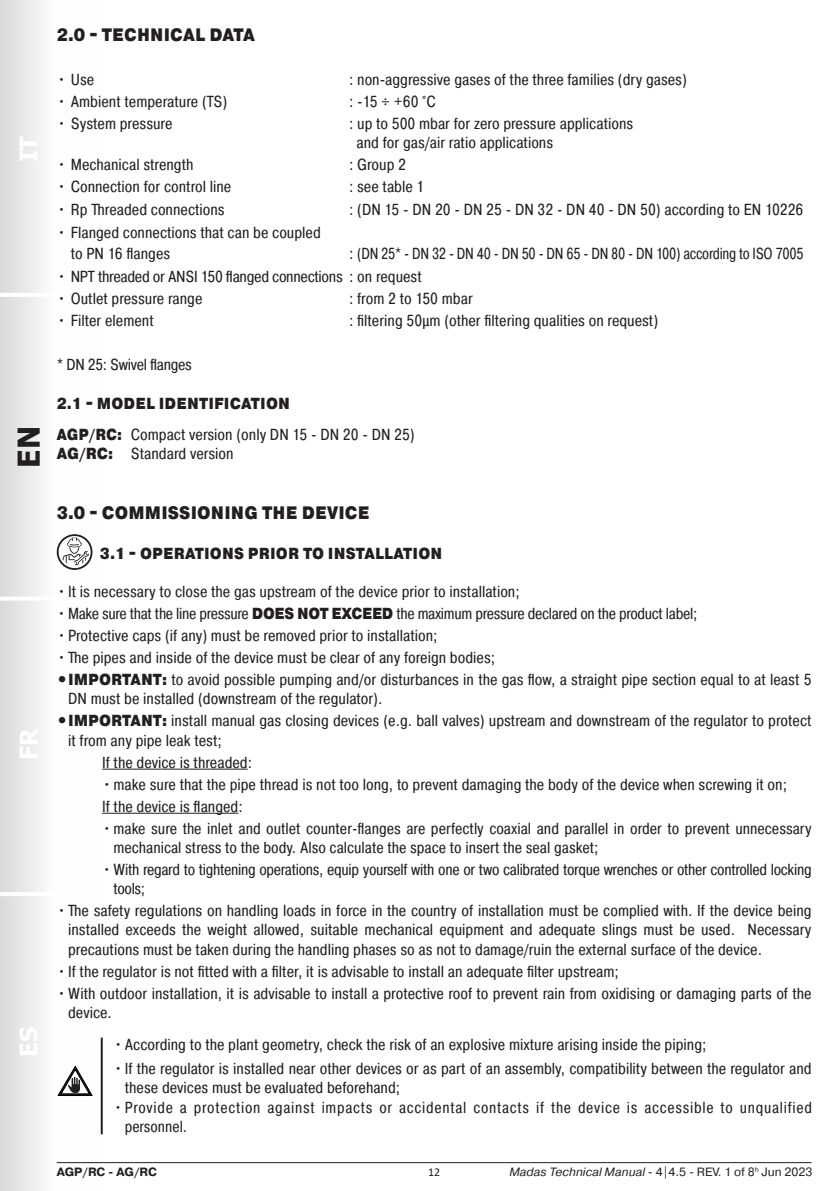
<style>
.page{position:relative;width:840px;height:1191px;background:#fff}
.page>*{position:absolute;margin:0;border:0;box-sizing:border-box;transform-origin:0 0}
.t1{font:700 30px "Tahoma";color:#231f20}
.t2{font:700 24px "Tahoma";color:#fff}
.t3{font:900 18px "Pragmatica Cond";letter-spacing:.01em;color:#231f20}
.t4{font:16px/19.2px "Pragmatica Cond";color:#231f20}
.t5{font:16px/19.2px "Pragmatica Cond";letter-spacing:-.02em;color:#231f20}
.t6{font:16px/19.2px "Pragmatica Cond";letter-spacing:.05em;color:#231f20}
.t7{font:900 16px "Pragmatica Cond";letter-spacing:.01em;color:#231f20}
.t8{font:12px "Pragmatica";color:#231f20}
.t9{font:700 12px "Pragmatica";color:#231f20}
.t10{font:12px "Calibri";color:#231f20}
.s1{font-weight:900}
.s2{font-style:italic}
</style>
<div class="page">
<div style="left:0;top:0;width:99px;height:1191px;background:linear-gradient(to right,#dfe0e1,#fff)"></div>
<hr style="left:0;top:892px;width:96px;height:4px;background:#fff">
<hr style="left:0;top:596px;width:99px;height:4px;background:#fff">
<hr style="left:0;top:293px;width:99px;height:4px;background:#fff">
<hr style="left:57px;top:1162px;width:754px;height:1px;background:#231f20">
<hr style="left:102px;top:768px;width:145px;height:1px;background:#231f20">
<hr style="left:102px;top:813px;width:136px;height:1px;background:#231f20">
<svg style="left:57px;top:534px;width:35px;height:36px"></svg>
<svg style="left:59px;top:536px;width:32px;height:32px"></svg>
<svg style="left:63px;top:537px;width:26px;height:28px"></svg>
<hr style="left:101px;top:1037px;width:2px;height:97px;background:#231f20">
<svg style="left:58px;top:1066px;width:34px;height:29px"></svg>
<h2 class="t2" style="left:12px;top:162px;width:28px;rotate:-90deg">IT</h2>
<h1 class="t1" style="left:8px;top:467px;width:43px;rotate:-90deg">EN</h1>
<h2 class="t2" style="left:12px;top:760px;width:33px;rotate:-90deg">FR</h2>
<h2 class="t2" style="left:12px;top:1056px;width:31px;rotate:-90deg">ES</h2>
<p class="t3" style="left:57px;top:23px;width:199px">2.0 - TECHNICAL DATA</p>
<p class="t4" style="left:57px;top:70px;width:39px">• Use</p>
<p class="t4" style="left:349px;top:70px;width:339px">: non-aggressive gases of the three families (dry gases)</p>
<p class="t4" style="left:57px;top:92px;width:172px">• Ambient temperature (TS)</p>
<p class="t4" style="left:349px;top:92px;width:88px">: -15 ÷ +60 °C</p>
<p class="t4" style="left:57px;top:114px;width:117px">• System pressure</p>
<p class="t4" style="left:356px;top:114px;width:278px;text-indent:-7px">: up to 500 mbar for zero pressure applications and for gas/air ratio applications</p>
<p class="t4" style="left:57px;top:155px;width:138px">• Mechanical strength</p>
<p class="t4" style="left:349px;top:155px;width:58px">: Group 2</p>
<p class="t4" style="left:57px;top:177px;width:176px">• Connection for control line</p>
<p class="t4" style="left:349px;top:177px;width:77px">: see table 1</p>
<p class="t4" style="left:57px;top:200px;width:169px">• Rp Threaded connections</p>
<p class="t4" style="left:349px;top:200px;width:455px">: (DN 15 - DN 20 - DN 25 - DN 32 - DN 40 - DN 50) according to EN 10226</p>
<p class="t4" style="left:71px;top:222px;width:251px;line-height:21px;text-indent:-14px">• Flanged connections that can be coupled to PN 16 flanges</p>
<p class="t5" style="left:349px;top:244px;width:456px">: (DN 25* - DN 32 - DN 40 - DN 50 - DN 65 - DN 80 - DN 100) according to ISO 7005</p>
<p class="t5" style="left:57px;top:267px;width:366px">• NPT threaded or ANSI 150 flanged connections : on request</p>
<p class="t4" style="left:57px;top:289px;width:147px">• Outlet pressure range</p>
<p class="t4" style="left:349px;top:289px;width:125px">: from 2 to 150 mbar</p>
<p class="t4" style="left:57px;top:311px;width:99px">• Filter element</p>
<p class="t4" style="left:349px;top:311px;width:310px">: filtering 50µm (other filtering qualities on request)</p>
<p class="t5" style="left:57px;top:355px;width:136px">* DN 25: Swivel flanges</p>
<p class="t7" style="left:57px;top:393px;width:235px">2.1 - MODEL IDENTIFICATION</p>
<p class="t4" style="left:57px;top:424px;width:359px"><span class="s1">AGP/RC:</span> Compact version (only DN 15 - DN 20 - DN 25)</p>
<p class="t4" style="left:57px;top:444px;width:178px"><span class="s1">AG/RC:</span> Standard version</p>
<p class="t3" style="left:57px;top:501px;width:314px">3.0 - COMMISSIONING THE DEVICE</p>
<p class="t7" style="left:100px;top:543px;width:344px">3.1 - OPERATIONS PRIOR TO INSTALLATION</p>
<p class="t4" style="left:57px;top:581px;width:464px">•It is necessary to close the gas upstream of the device prior to installation;</p>
<p class="t5" style="left:57px;top:604px;width:641px">•Make sure that the line pressure <span class="s1">DOES NOT EXCEED</span> the maximum pressure declared on the product label;</p>
<p class="t4" style="left:57px;top:626px;width:382px">•Protective caps (if any) must be removed prior to installation;</p>
<p class="t4" style="left:57px;top:648px;width:439px">•The pipes and inside of the device must be clear of any foreign bodies;</p>
<p class="t4" style="left:68px;top:670px;width:744px;text-indent:-11px"><span class="s1">•IMPORTANT:</span> to avoid possible pumping and/or disturbances in the gas flow, a straight pipe section equal to at least 5<br>DN must be installed (downstream of the regulator).</p>
<p class="t4" style="left:68px;top:711px;width:744px;text-indent:-11px"><span class="s1">•IMPORTANT:</span> install manual gas closing devices (e.g. ball valves) upstream and downstream of the regulator to protect it from any pipe leak test;</p>
<p class="t4" style="left:102px;top:752px;width:151px">If the device is threaded:</p>
<p class="t4" style="left:102px;top:774px;width:686px">•make sure that the pipe thread is not too long, to prevent damaging the body of the device when screwing it on;</p>
<p class="t4" style="left:102px;top:796px;width:142px">If the device is flanged:</p>
<p class="t4" style="left:113px;top:818px;width:699px;text-indent:-11px">•make sure the inlet and outlet counter-flanges are perfectly coaxial and parallel in order to prevent unnecessary mechanical stress to the body. Also calculate the space to insert the seal gasket;</p>
<p class="t5" style="left:113px;top:859px;width:699px;text-indent:-11px">•With regard to tightening operations, equip yourself with one or two calibrated torque wrenches or other controlled locking tools;</p>
<p class="t4" style="left:68px;top:901px;width:744px;text-align:justify;text-indent:-11px">•The safety regulations on handling loads in force in the country of installation must be complied with. If the device being installed exceeds the weight allowed, suitable mechanical equipment and adequate slings must be used. Necessary precautions must be taken during the handling phases so as not to damage/ruin the external surface of the device.</p>
<p class="t4" style="left:57px;top:961px;width:563px">•If the regulator is not fitted with a filter, it is advisable to install an adequate filter upstream;</p>
<p class="t4" style="left:68px;top:983px;width:744px;text-indent:-11px">•With outdoor installation, it is advisable to install a protective roof to prevent rain from oxidising or damaging parts of the device.</p>
<p class="t4" style="left:113px;top:1035px;width:594px">•According to the plant geometry, check the risk of an explosive mixture arising inside the piping;</p>
<p class="t4" style="left:125px;top:1059px;width:688px;text-indent:-11px">•If the regulator is installed near other devices or as part of an assembly, compatibility between the regulator and these devices must be evaluated beforehand;</p>
<p class="t6" style="left:125px;top:1097px;width:688px;text-indent:-11px">•Provide a protection against impacts or accidental contacts if the device is accessible to unqualified personnel.</p>
<p class="t9" style="left:57px;top:1164px;width:101px">AGP/RC - AG/RC</p>
<p class="t8" style="left:509px;top:1164px;width:304px"><span class="s2">Madas Technical Manual</span> - 4|4.5 - REV. 1 of 8<sup>h</sup> Jun 2023</p>
<p class="t10" style="left:428px;top:1163px;width:14px">12</p>
</div>
